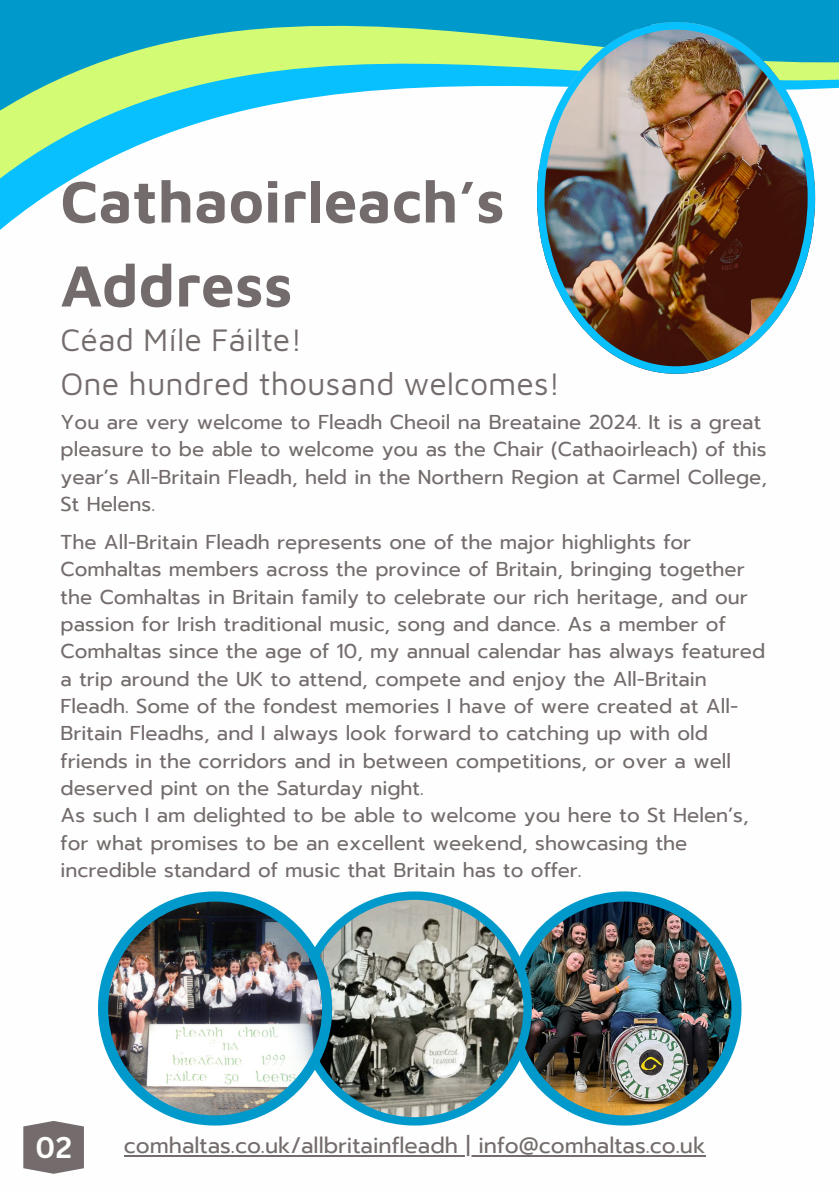
<style>
.page{position:relative;width:839px;height:1191px;background:#fff}
.page>*{position:absolute;margin:0;border:0;box-sizing:border-box;transform-origin:0 0}
.t1{font:700 60px/84px "Maven Pro";color:#746c6c}
.t2{font:32px/43.6px "Maven Pro";color:#746c6c}
.t3{font:700 29.2px "Canva Sans";color:#fdfefd}
.t4{font:22px "Prompt";color:#746c6c}
.t5{font:20px/27.4px "Prompt";color:#746c6c}
</style>
<div class="page">
<svg style="left:0;top:189px;width:816px;height:41px"></svg>
<svg style="left:0;top:0;width:838px;height:189px"></svg>
<svg style="left:23px;top:1121px;width:61px;height:53px;background:#837c7c"></svg>
<svg style="left:531px;top:891px;width:210px;height:234px"></svg>
<img style="left:517px;top:902px;width:214px;height:213px;border-radius:50%">
<svg style="left:332px;top:891px;width:199px;height:234px"></svg>
<img style="left:306px;top:900px;width:217px;height:217px;border-radius:50%">
<svg style="left:98px;top:891px;width:234px;height:234px"></svg>
<img style="left:108px;top:902px;width:214px;height:213px;border-radius:50%">
<img style="left:537px;top:22px;width:277px;height:351px">
<hr style="left:124px;top:1155px;width:581px;height:1px;background:#746c6c">
<p class="t1" style="left:61px;top:158px;width:445px">Cathaoirleach’s<br>Address</p>
<p class="t2" style="left:61px;top:317px;width:501px">Céad Míle Fáilte!<br>One hundred thousand welcomes!</p>
<p class="t5" style="left:61px;top:409px;width:707px">You are very welcome to Fleadh Cheoil na Breataine 2024. It is a great pleasure to be able to welcome you as the Chair (Cathaoirleach) of this year’s All-Britain Fleadh, held in the Northern Region at Carmel College, St Helens.</p>
<h1 class="t5" style="left:61px;top:529px;width:706px">The All-Britain Fleadh represents one of the major highlights for Comhaltas members across the province of Britain, bringing together the Comhaltas in Britain family to celebrate our rich heritage, and our passion for Irish traditional music, song and dance. As a member of Comhaltas since the age of 10, my annual calendar has always featured a trip around the UK to attend, compete and enjoy the All-Britain Fleadh. Some of the fondest memories I have of were created at All-Britain Fleadhs, and I always look forward to catching up with old friends in the corridors and in between competitions, or over a well deserved pint on the Saturday night.</h1>
<p class="t5" style="left:61px;top:802px;width:689px">As such I am delighted to be able to welcome you here to St Helen’s, for what promises to be an excellent weekend, showcasing the incredible standard of music that Britain has to offer.</p>
<h2 class="t3" style="left:35px;top:1127px;width:38px">02</h2>
<p class="t4" style="left:124px;top:1129px;width:583px">comhaltas.co.uk/allbritainfleadh | info@comhaltas.co.uk</p>
</div>
